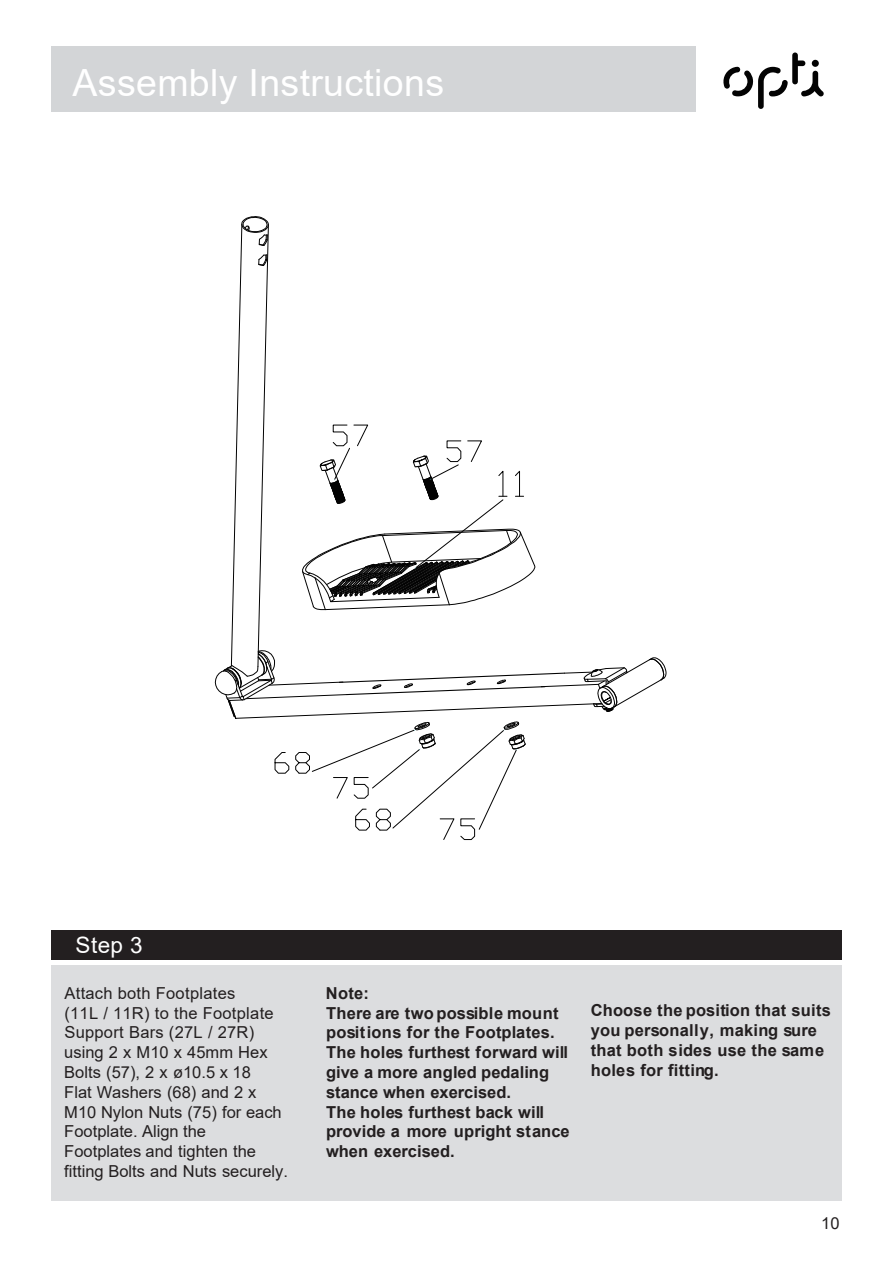
<style>
.page{position:relative;width:893px;height:1263px;background:#fff}
.page>*{position:absolute;margin:0;border:0;box-sizing:border-box;transform-origin:0 0}
.t1{font:37.5px "Arial";letter-spacing:.01em;color:#fff}
.t2{font:22.5px "Arial";color:#fff}
.t3{font:700 16.5px/19.8px "Arial";letter-spacing:.015em;color:#231f20}
.t4{font:16.5px/19.8px "Arial";color:#231f20}
</style>
<div class="page">
<div style="left:51px;top:46px;width:791px;height:66px;background:#d3d5d7"></div>
<div style="left:696px;top:0;width:197px;height:152px;background:#fff"></div>
<svg style="left:723px;top:53px;width:101px;height:56px"></svg>
<div style="left:51px;top:930px;width:791px;height:29px;background:#231f20"></div>
<div style="left:51px;top:965px;width:791px;height:236px;background:#dcdddf"></div>
<svg style="left:231px;top:241px;width:429px;height:459px"></svg>
<svg style="left:241px;top:216px;width:28px;height:51px"></svg>
<svg style="left:649px;top:657px;width:18px;height:24px"></svg>
<svg style="left:320px;top:610px;width:206px;height:40px"></svg>
<svg style="left:302px;top:424px;width:234px;height:186px"></svg>
<svg style="left:215px;top:650px;width:413px;height:190px"></svg>
<h1 class="t1" style="left:73px;top:57px;width:373px">Assembly Instructions</h1>
<h2 class="t2" style="left:76px;top:929px;width:69px">Step 3</h2>
<p class="t4" style="left:64px;top:983px;width:225px">Attach both Footplates<br>(11L / 11R) to the Footplate<br>Support Bars (27L / 27R) using 2 x M10 x 45mm Hex<br>Bolts (57), 2 x ø10.5 x 18<br>Flat Washers (68) and 2 x<br>M10 Nylon Nuts (75) for each<br>Footplate. Align the<br>Footplates and tighten the fitting Bolts and Nuts securely.</p>
<p class="t3" style="left:326px;top:983px;width:245px">Note:<br>There are two possible mount positions for the Footplates.<br>The holes furthest forward will give a more angled pedaling stance when exercised.<br>The holes furthest back will provide a more upright stance when exercised.</p>
<p class="t3" style="left:591px;top:1001px;width:242px">Choose the position that suits you personally, making sure that both sides use the same holes for fitting.</p>
<p class="t4" style="left:821px;top:1213px;width:20px">10</p>
</div>
